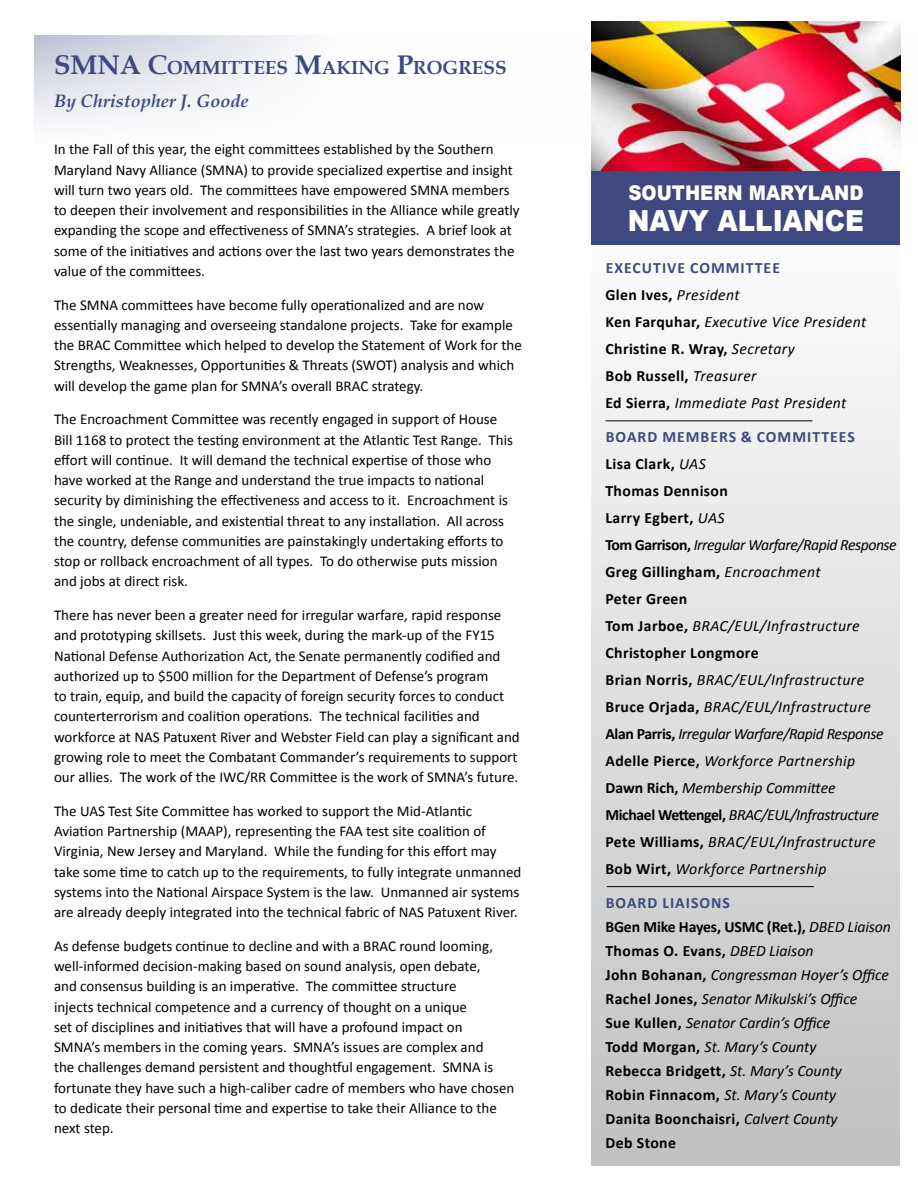
<style>
.page{position:relative;width:918px;height:1188px;background:#fff}
.page>*{position:absolute;margin:0;border:0;box-sizing:border-box;transform-origin:0 0}
.t1{font:900 29.1px "Arial";color:#fff;scale:.9 1}
.t2{font:900 20.25px "Arial";color:#fff;scale:.9 1}
.t3{font:700 18.9px "Book Antiqua";color:#3e4981}
.t4{font:italic 700 18px "Book Antiqua";color:#3e4981}
.t5{font:italic 15.75px/27px "Calibri";color:#000}
.t6{font:italic 15.75px/27px "Calibri";letter-spacing:.025em;color:#000}
.t7{font:15px/20.2px "Calibri";color:#000}
.s1{font-size:27px}
.s2{font-weight:700;font-style:normal;color:#3e4981}
.s3{font-weight:700;font-style:normal}
</style>
<div class="page">
<svg style="left:35px;top:36px;width:866px;height:111px"></svg>
<svg style="left:592px;top:22px;width:308px;height:1144px"></svg>
<div style="left:592px;top:172px;width:308px;height:73px;background:#3e4981"></div>
<hr style="left:605px;top:420px;width:207px;height:1px;background:#000">
<hr style="left:607px;top:886px;width:207px;height:1px;background:#000">
<p class="t3" style="left:54px;top:55px;width:442px"><span class="s1">SMNA C</span>OMMITTEES <span class="s1">M</span>AKING <span class="s1">P</span>ROGRESS</p>
<p class="t4" style="left:54px;top:89px;width:196px">By Christopher J. Goode</p>
<p class="t7" style="left:54px;top:139px;width:467px">In the Fall of this year, the eight committees established by the Southern Maryland Navy Alliance (SMNA) to provide specialized expertise and insight will turn two years old. The committees have empowered SMNA members to deepen their involvement and responsibilities in the Alliance while greatly expanding the scope and effectiveness of SMNA’s strategies. A brief look at some of the initiatives and actions over the last two years demonstrates the value of the committees.</p>
<p class="t7" style="left:54px;top:295px;width:469px">The SMNA committees have become fully operationalized and are now essentially managing and overseeing standalone projects. Take for example the BRAC Committee which helped to develop the Statement of Work for the Strengths, Weaknesses, Opportunities &amp; Threats (SWOT) analysis and which will develop the game plan for SMNA’s overall BRAC strategy.</p>
<p class="t7" style="left:54px;top:409px;width:461px">The Encroachment Committee was recently engaged in support of House Bill 1168 to protect the testing environment at the Atlantic Test Range. This effort will continue. It will demand the technical expertise of those who have worked at the Range and understand the true impacts to national security by diminishing the effectiveness and access to it. Encroachment is the single, undeniable, and existential threat to any installation. All across the country, defense communities are painstakingly undertaking efforts to stop or rollback encroachment of all types. To do otherwise puts mission and jobs at direct risk.</p>
<p class="t7" style="left:54px;top:605px;width:467px">There has never been a greater need for irregular warfare, rapid response and prototyping skillsets. Just this week, during the mark-up of the FY15<br>National Defense Authorization Act, the Senate permanently codified and authorized up to $500 million for the Department of Defense’s program<br>to train, equip, and build the capacity of foreign security forces to conduct counterterrorism and coalition operations. The technical facilities and workforce at NAS Patuxent River and Webster Field can play a significant and growing role to meet the Combatant Commander’s requirements to support our allies. The work of the IWC/RR Committee is the work of SMNA’s future.</p>
<p class="t7" style="left:54px;top:801px;width:469px">The UAS Test Site Committee has worked to support the Mid-Atlantic Aviation Partnership (MAAP), representing the FAA test site coalition of Virginia, New Jersey and Maryland. While the funding for this effort may take some time to catch up to the requirements, to fully integrate unmanned systems into the National Airspace System is the law. Unmanned air systems are already deeply integrated into the technical fabric of NAS Patuxent River.</p>
<p class="t7" style="left:54px;top:936px;width:462px">As defense budgets continue to decline and with a BRAC round looming, well-informed decision-making based on sound analysis, open debate,<br>and consensus building is an imperative. The committee structure<br>injects technical competence and a currency of thought on a unique<br>set of disciplines and initiatives that will have a profound impact on<br>SMNA’s members in the coming years. SMNA’s issues are complex and<br>the challenges demand persistent and thoughtful engagement. SMNA is fortunate they have such a high-caliber cadre of members who have chosen to dedicate their personal time and expertise to take their Alliance to the next step.</p>
<h2 class="t2" style="left:628px;top:178px;width:263px">SOUTHERN MARYLAND</h2>
<h1 class="t1" style="left:628px;top:199px;width:264px">NAVY ALLIANCE</h1>
<p class="t6" style="left:605px;top:254px;width:263px"><span class="s2">EXECUTIVE COMMITTEE<br></span><span class="s3">Glen Ives,</span> President<br><span class="s3">Ken Farquhar,</span> Executive Vice President<br><span class="s3">Christine R. Wray,</span> Secretary<br><span class="s3">Bob Russell,</span> Treasurer<br><span class="s3">Ed Sierra,</span> Immediate Past President</p>
<p class="t5" style="left:605px;top:423px;width:293px"><span class="s2">BOARD MEMBERS &amp; COMMITTEES<br></span><span class="s3">Lisa Clark,</span> UAS<br><span class="s3">Thomas Dennison<br>Larry Egbert,</span> UAS<br><span class="s3">Tom Garrison,</span> Irregular Warfare/Rapid Response<br><span class="s3">Greg Gillingham,</span> Encroachment<br><span class="s3">Peter Green<br>Tom Jarboe,</span> BRAC/EUL/Infrastructure<br><span class="s3">Christopher Longmore<br>Brian Norris,</span> BRAC/EUL/Infrastructure<br><span class="s3">Bruce Orjada,</span> BRAC/EUL/Infrastructure<br><span class="s3">Alan Parris,</span> Irregular Warfare/Rapid Response<br><span class="s3">Adelle Pierce,</span> Workforce Partnership<br><span class="s3">Dawn Rich,</span> Membership Committee<br><span class="s3">Michael Wettengel,</span> BRAC/EUL/Infrastructure<br><span class="s3">Pete Williams,</span> BRAC/EUL/Infrastructure<br><span class="s3">Bob Wirt,</span> Workforce Partnership</p>
<p class="t5" style="left:605px;top:890px;width:287px;line-height:24px"><span class="s2">BOARD LIAISONS<br></span><span class="s3">BGen Mike Hayes, USMC (Ret.),</span> DBED Liaison<br><span class="s3">Thomas O. Evans,</span> DBED Liaison<br><span class="s3">John Bohanan,</span> Congressman Hoyer’s Office<br><span class="s3">Rachel Jones,</span> Senator Mikulski’s Office<br><span class="s3">Sue Kullen,</span> Senator Cardin’s Office<br><span class="s3">Todd Morgan,</span> St. Mary’s County<br><span class="s3">Rebecca Bridgett,</span> St. Mary’s County<br><span class="s3">Robin Finnacom,</span> St. Mary’s County<br><span class="s3">Danita Boonchaisri,</span> Calvert County<br><span class="s3">Deb Stone</span></p>
</div>
